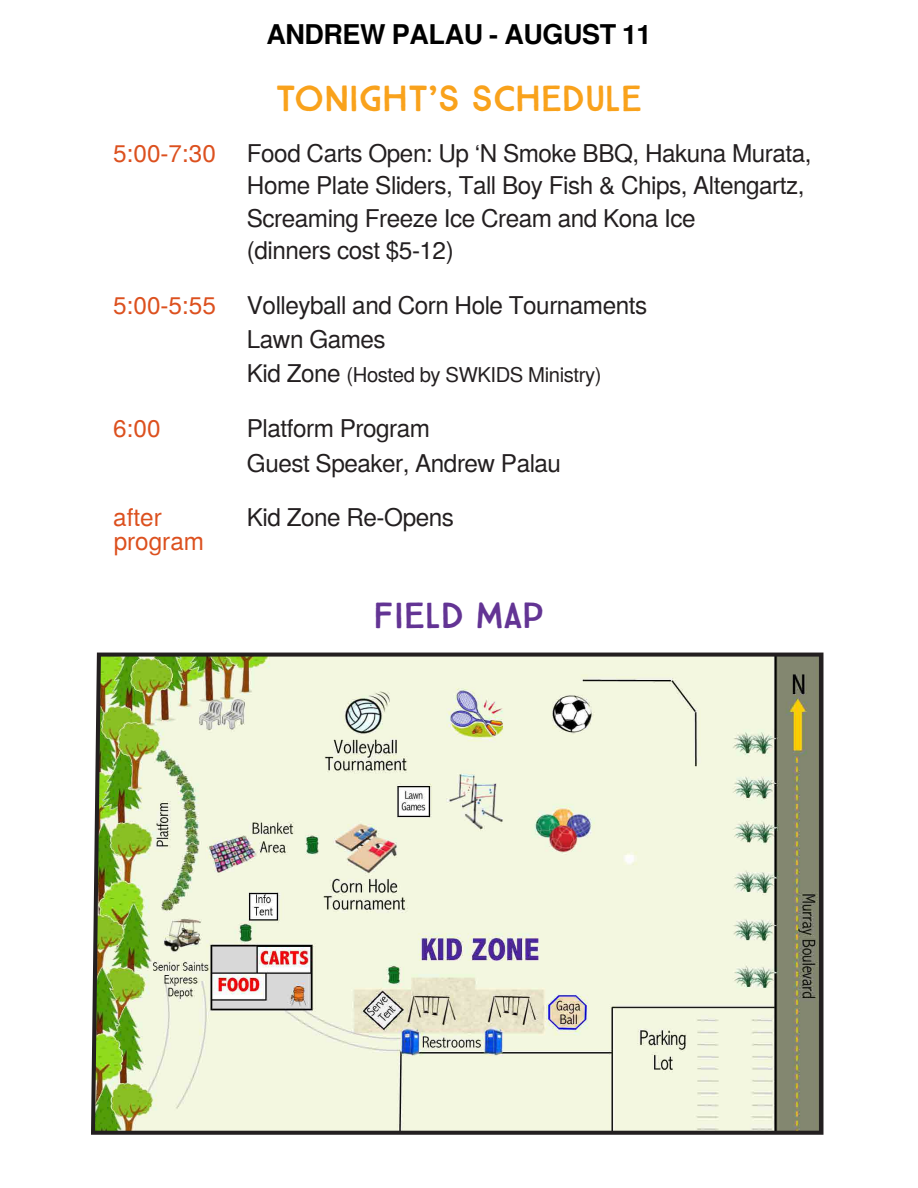
<style>
.page{position:relative;width:918px;height:1188px;background:#fff}
.page>*{position:absolute;margin:0;border:0;box-sizing:border-box;transform-origin:0 0}
.t1{font:36.45px "True North";letter-spacing:-.03em;color:#f9a21c}
.t2{font:36.45px "True North";letter-spacing:-.03em;color:#633494}
.t3{font:700 27px "Te X Gyre Heros";letter-spacing:-.015em;color:#000}
.t4{font:24.3px/32.4px "Te X Gyre Heros";letter-spacing:-.02em;color:#231f20}
.t5{font:24.3px "Te X Gyre Heros";color:#dc501e}
.t6{font:20.25px "Te X Gyre Heros";letter-spacing:-.02em;color:#231f20}
.s1{font-size:24.3px}
</style>
<div class="page">
<img style="left:91px;top:652px;width:733px;height:483px">
<p class="t3" style="left:266px;top:18px;width:387px">ANDREW PALAU - AUGUST 11</p>
<p class="t1" style="left:275px;top:77px;width:369px">TONIGHT’S SCHEDULE</p>
<p class="t5" style="left:113px;top:138px;width:104px">5:00-7:30</p>
<p class="t4" style="left:247px;top:137px;width:566px">Food Carts Open: Up ‘N Smoke BBQ, Hakuna Murata,<br>Home Plate Sliders, Tall Boy Fish &amp; Chips, Altengartz,<br>Screaming Freeze Ice Cream and Kona Ice</p>
<p class="t4" style="left:247px;top:234px;width:208px">(dinners cost $5-12)</p>
<p class="t5" style="left:113px;top:290px;width:104px">5:00-5:55</p>
<p class="t4" style="left:247px;top:288px;width:402px;line-height:34.5px">Volleyball and Corn Hole Tournaments<br>Lawn Games</p>
<p class="t6" style="left:247px;top:363px;width:356px"><span class="s1">Kid Zone</span> (Hosted by SWKIDS Ministry)</p>
<p class="t5" style="left:113px;top:414px;width:49px">6:00</p>
<p class="t4" style="left:247px;top:411px;width:316px;line-height:34.5px">Platform Program<br>Guest Speaker, Andrew Palau</p>
<p class="t5" style="left:113px;top:503px;width:50px">after</p>
<p class="t4" style="left:247px;top:501px;width:208px">Kid Zone Re-Opens</p>
<p class="t5" style="left:114px;top:527px;width:92px">program</p>
<p class="t2" style="left:373px;top:594px;width:173px">FIELD MAP</p>
</div>
